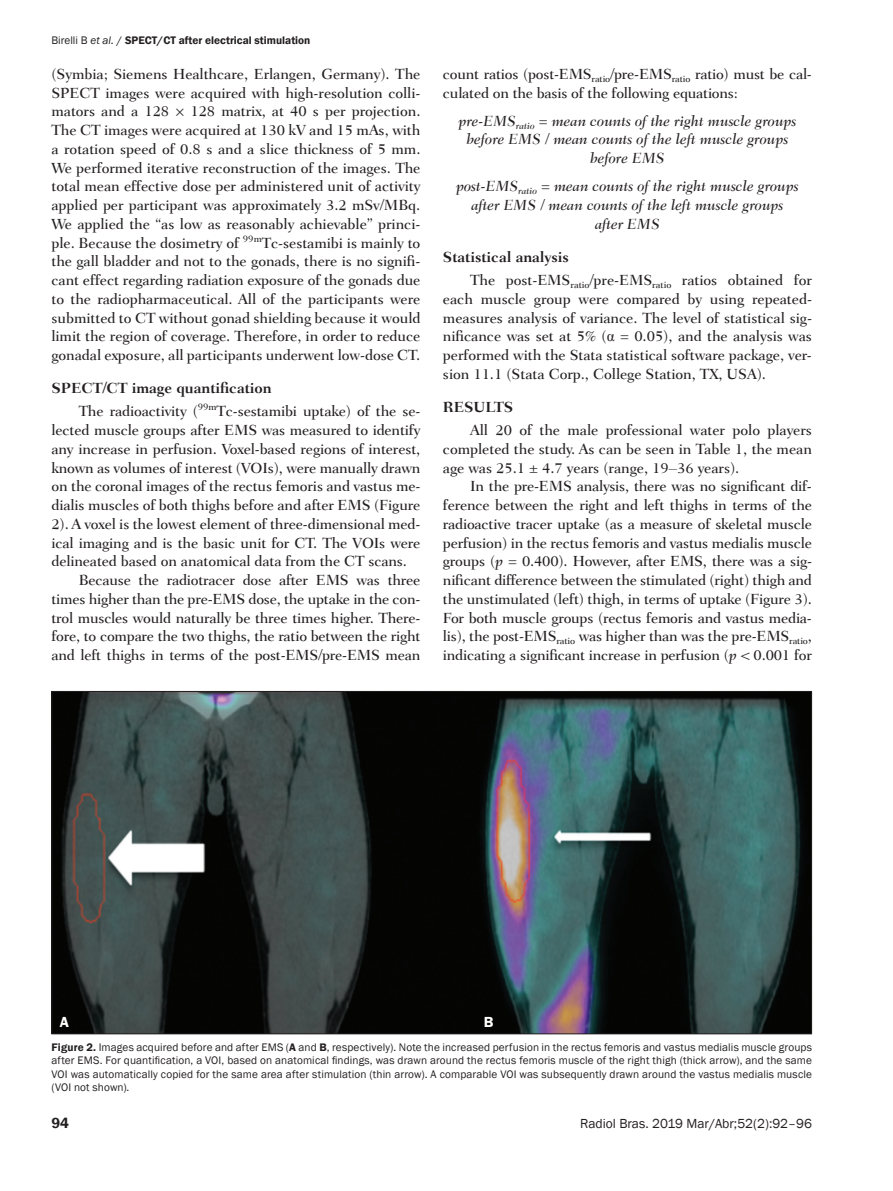
<style>
.page{position:relative;width:893px;height:1191px;background:#fff}
.page>*{position:absolute;margin:0;border:0;box-sizing:border-box;transform-origin:0 0}
.t1{font:500 15px/18.8px "Fairfield LT";letter-spacing:-.01em;color:#231f20;text-align:justify}
.t2{font:italic 500 15px/18.8px "Fairfield LT";letter-spacing:-.005em;color:#231f20;text-align:center}
.t3{font:700 15px "Fairfield LT";letter-spacing:-.005em;color:#231f20}
.t4{font:600 15px "Franklin Gothic";color:#231f20}
.t5{font:600 15px "Franklin Gothic";color:#fff}
.t6{font:13.5px "Franklin Gothic";color:#231f20}
.t7{font:11.25px/13.5px "Franklin Gothic";letter-spacing:.01em;color:#231f20;text-align:justify}
.t8{font:600 11.25px "Franklin Gothic";color:#231f20}
.s1{font-weight:400}
.s2{font-weight:400;font-style:italic}
.s3{font-weight:500}
.s4{font-weight:700}
.s5{font-style:normal}
.s6{font-family:"Times New Roman";font-weight:400}
.s7{font-style:italic}
.s8{font-weight:600}
</style>
<div class="page">
<img style="left:53px;top:693px;width:757px;height:339px">
<p class="t8" style="left:51px;top:33px;width:261px"><span class="s1">Birelli B</span> <span class="s2">et al.</span> <span class="s3">/</span> SPECT/CT after electrical stimulation</p>
<p class="t1" style="left:51px;top:64px;width:371px">(Symbia; Siemens Healthcare, Erlangen, Germany). The SPECT images were acquired with high-resolution colli&shy;mators and a 128 × 128 matrix, at 40 s per projection.<br>The CT images were acquired at 130 kV and 15 mAs, with a rotation speed of 0.8 s and a slice thickness of 5 mm.<br>We performed iterative reconstruction of the images. The total mean effective dose per administered unit of activity applied per participant was approximately 3.2 mSv/MBq.<br>We applied the “as low as reasonably achievable” princi&shy;ple. Because the dosimetry of <sup>99m</sup>Tc-sestamibi is mainly to the gall bladder and not to the gonads, there is no signifi&shy;cant effect regarding radiation exposure of the gonads due to the radiopharmaceutical. All of the participants were submitted to CT without gonad shielding because it would limit the region of coverage. Therefore, in order to reduce gonadal exposure, all participants underwent low-dose CT.</p>
<p class="t1" style="left:79px;top:377px;width:343px;line-height:23px;text-indent:-27px"><span class="s4">SPECT/CT image quantification<br></span>The radioactivity (<sup>99m</sup>Tc-sestamibi uptake) of the se-</p>
<p class="t1" style="left:51px;top:421px;width:370px">lected muscle groups after EMS was measured to identify</p>
<p class="t1" style="left:51px;top:439px;width:370px">any increase in perfusion. Voxel-based regions of interest,</p>
<p class="t1" style="left:51px;top:458px;width:370px">known as volumes of interest (VOIs), were manually drawn</p>
<p class="t1" style="left:51px;top:477px;width:370px">on the coronal images of the rectus femoris and vastus me-</p>
<p class="t1" style="left:51px;top:496px;width:370px">dialis muscles of both thighs before and after EMS (Figure</p>
<p class="t1" style="left:51px;top:514px;width:371px">2). A voxel is the lowest element of three-dimensional med-</p>
<p class="t1" style="left:51px;top:533px;width:370px">ical imaging and is the basic unit for CT. The VOIs were</p>
<p class="t1" style="left:51px;top:552px;width:357px">delineated based on anatomical data from the CT scans.</p>
<p class="t1" style="left:79px;top:571px;width:343px">Because the radiotracer dose after EMS was three</p>
<p class="t1" style="left:51px;top:589px;width:371px">times higher than the pre-EMS dose, the uptake in the con-</p>
<p class="t1" style="left:51px;top:608px;width:370px">trol muscles would naturally be three times higher. There-</p>
<p class="t1" style="left:51px;top:627px;width:370px">fore, to compare the two thighs, the ratio between the right</p>
<p class="t1" style="left:51px;top:646px;width:370px">and left thighs in terms of the post-EMS/pre-EMS mean</p>
<p class="t1" style="left:443px;top:64px;width:370px">count ratios (post-EMS<sub>ratio</sub>/pre-EMS<sub>ratio</sub> ratio) must be cal&shy;culated on the basis of the following equations:</p>
<p class="t2" style="left:458px;top:111px;width:340px">pre-EMS<sub>ratio</sub> <span class="s5">=</span> mean counts of the right muscle groups before EMS <span class="s5">/</span> mean counts of the left muscle groups before EMS</p>
<p class="t2" style="left:456px;top:177px;width:344px">post-EMS<sub>ratio</sub> <span class="s5">=</span> mean counts of the right muscle groups after EMS <span class="s5">/</span> mean counts of the left muscle groups after EMS</p>
<p class="t1" style="left:470px;top:246px;width:343px;line-height:23px;text-indent:-27px"><span class="s4">Statistical analysis<br></span>The post-EMS<sub>ratio</sub>/pre-EMS<sub>ratio</sub> ratios obtained for</p>
<p class="t1" style="left:443px;top:289px;width:371px">each muscle group were compared by using repeated&shy;measures analysis of variance. The level of statistical sig&shy;nificance was set at 5% (<span class="s6">α</span> = 0.05), and the analysis was performed with the Stata statistical software package, ver&shy;sion 11.1 (Stata Corp., College Station, TX, USA).</p>
<p class="t3" style="left:443px;top:398px;width:72px">RESULTS</p>
<p class="t1" style="left:443px;top:421px;width:370px;text-indent:27px">All 20 of the male professional water polo players completed the study. As can be seen in Table 1, the mean age was 25.1 ± 4.7 years (range, 19–36 years).</p>
<p class="t1" style="left:443px;top:477px;width:371px;text-indent:27px">In the pre-EMS analysis, there was no significant dif&shy;ference between the right and left thighs in terms of the radioactive tracer uptake (as a measure of skeletal muscle perfusion) in the rectus femoris and vastus medialis muscle groups (<span class="s7">p</span> = 0.400). However, after EMS, there was a sig&shy;nificant difference between the stimulated (right) thigh and the unstimulated (left) thigh, in terms of uptake (Figure 3).<br>For both muscle groups (rectus femoris and vastus media&shy;lis), the post-EMS<sub>ratio</sub> was higher than was the pre-EMS<sub>ratio</sub>, indicating a significant increase in perfusion (<span class="s7">p</span> &lt; 0.001 for</p>
<p class="t5" style="left:60px;top:1012px;width:11px">A</p>
<p class="t5" style="left:484px;top:1012px;width:11px">B</p>
<p class="t7" style="left:51px;top:1040px;width:762px"><span class="s8">Figure 2.</span> Images acquired before and after EMS (<span class="s8">A</span> and <span class="s8">B</span>, respectively). Note the increased perfusion in the rectus femoris and vastus medialis muscle groups after EMS. For quantification, a VOI, based on anatomical findings, was drawn around the rectus femoris muscle of the right thigh (thick arrow), and the same VOI was automatically copied for the same area after stimulation (thin arrow). A comparable VOI was subsequently drawn around the vastus medialis muscle (VOI not shown).</p>
<p class="t4" style="left:51px;top:1113px;width:19px">94</p>
<p class="t6" style="left:580px;top:1114px;width:233px">Radiol Bras. 2019 Mar/Abr;52(2):92–96</p>
</div>
